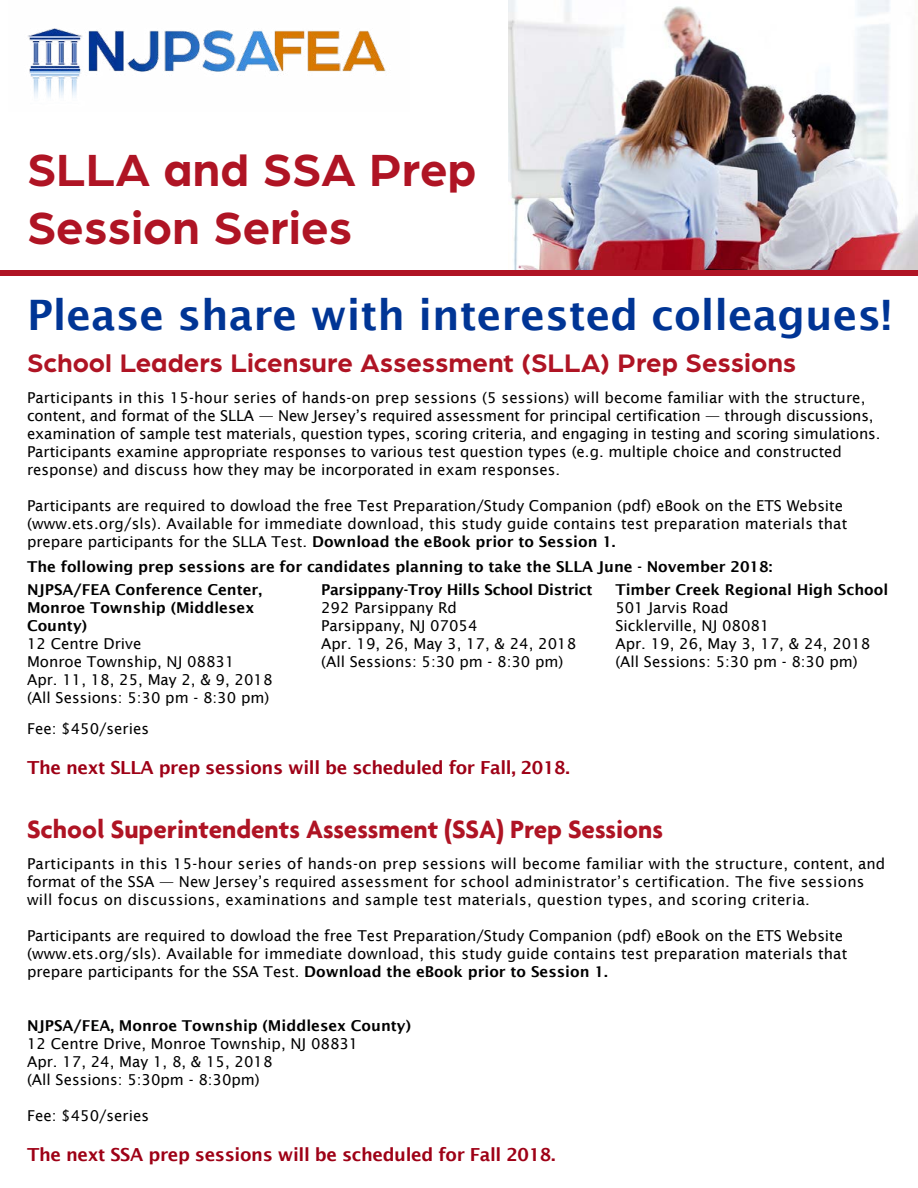
<style>
.page{position:relative;width:918px;height:1188px;background:#fff}
.page>*{position:absolute;margin:0;border:0;box-sizing:border-box;transform-origin:0 0}
.t1{font:700 48px/57.6px "Arboria";color:#af1424}
.t2{font:600 42px "Lucida Sans";color:#003595}
.t3{font:700 27px "Arboria";color:#af1424}
.t4{font:700 27px "Agenda";color:#af1424}
.t5{font:600 18px "Lucida Sans";letter-spacing:-.02em;color:#9e0116}
.t6{font:15px/18px "Lucida Sans";color:#000}
.t7{font:15px/18px "Lucida Sans";letter-spacing:.02em;color:#000}
.t8{font:600 15px/18px "Lucida Sans";color:#000}
.t9{font:600 15px "Lucida Sans";letter-spacing:-.02em;color:#000}
.s1{font-weight:600}
</style>
<div class="page">
<img style="left:509px;top:0;width:409px;height:270px">
<img style="left:28px;top:28px;width:358px;height:70px">
<div style="left:0;top:270px;width:918px;height:6px;background:#af1424"></div>
<h1 class="t1" style="left:27px;top:139px;width:451px">SLLA and SSA Prep<br>Session Series</h1>
<h2 class="t2" style="left:27px;top:291px;width:866px">Please share with interested colleagues!</h2>
<h3 class="t3" style="left:27px;top:344px;width:771px">School Leaders Licensure Assessment (SLLA) Prep Sessions</h3>
<p class="t6" style="left:27px;top:389px;width:855px">Participants in this 15-hour series of hands-on prep sessions (5 sessions) will become familiar with the structure, content, and format of the SLLA — New Jersey’s required assessment for principal certification — through discussions, examination of sample test materials, question types, scoring criteria, and engaging in testing and scoring simulations.<br>Participants examine appropriate responses to various test question types (e.g. multiple choice and constructed response) and discuss how they may be incorporated in exam responses.</p>
<p class="t6" style="left:27px;top:497px;width:822px">Participants are required to dowload the free Test Preparation/Study Companion (pdf) eBook on the ETS Website (www.ets.org/sls). Available for immediate download, this study guide contains test preparation materials that prepare participants for the SLLA Test. <span class="s1">Download the eBook prior to Session 1.</span></p>
<p class="t8" style="left:27px;top:558px;width:747px">The following prep sessions are for candidates planning to take the SLLA June - November 2018:</p>
<p class="t8" style="left:27px;top:581px;width:237px">NJPSA/FEA Conference Center,<br>Monroe Township (Middlesex<br>County)</p>
<p class="t6" style="left:27px;top:635px;width:247px">12 Centre Drive<br>Monroe Township, NJ 08831<br>Apr. 11, 18, 25, May 2, &amp; 9, 2018 (All Sessions: 5:30 pm - 8:30 pm)</p>
<p class="t9" style="left:321px;top:581px;width:273px">Parsippany-Troy Hills School District</p>
<p class="t6" style="left:321px;top:599px;width:256px">292 Parsippany Rd<br>Parsippany, NJ 07054<br>Apr. 19, 26, May 3, 17, &amp; 24, 2018 (All Sessions: 5:30 pm - 8:30 pm)</p>
<p class="t6" style="left:27px;top:720px;width:124px">Fee: $450/series</p>
<p class="t5" style="left:27px;top:757px;width:544px">The next SLLA prep sessions will be scheduled for Fall, 2018.</p>
<p class="t8" style="left:615px;top:581px;width:274px">Timber Creek Regional High School</p>
<p class="t6" style="left:615px;top:599px;width:256px">501 Jarvis Road<br>Sicklerville, NJ 08081<br>Apr. 19, 26, May 3, 17, &amp; 24, 2018 (All Sessions: 5:30 pm - 8:30 pm)</p>
<h3 class="t4" style="left:27px;top:813px;width:638px">School Superintendents Assessment (SSA) Prep Sessions</h3>
<p class="t7" style="left:27px;top:855px;width:860px">Participants in this 15-hour series of hands-on prep sessions will become familiar with the structure, content, and format of the SSA — New Jersey’s required assessment for school administrator’s certification. The five sessions will focus on discussions, examinations and sample test materials, question types, and scoring criteria.</p>
<p class="t6" style="left:27px;top:927px;width:822px">Participants are required to dowload the free Test Preparation/Study Companion (pdf) eBook on the ETS Website (www.ets.org/sls). Available for immediate download, this study guide contains test preparation materials that prepare participants for the SSA Test. <span class="s1">Download the eBook prior to Session 1.</span></p>
<p class="t8" style="left:27px;top:1017px;width:386px">NJPSA/FEA, Monroe Township (Middlesex County)</p>
<p class="t6" style="left:27px;top:1035px;width:333px">12 Centre Drive, Monroe Township, NJ 08831<br>Apr. 17, 24, May 1, 8, &amp; 15, 2018<br>(All Sessions: 5:30pm - 8:30pm)</p>
<p class="t6" style="left:27px;top:1107px;width:124px">Fee: $450/series</p>
<p class="t5" style="left:27px;top:1144px;width:530px">The next SSA prep sessions will be scheduled for Fall 2018.</p>
</div>
